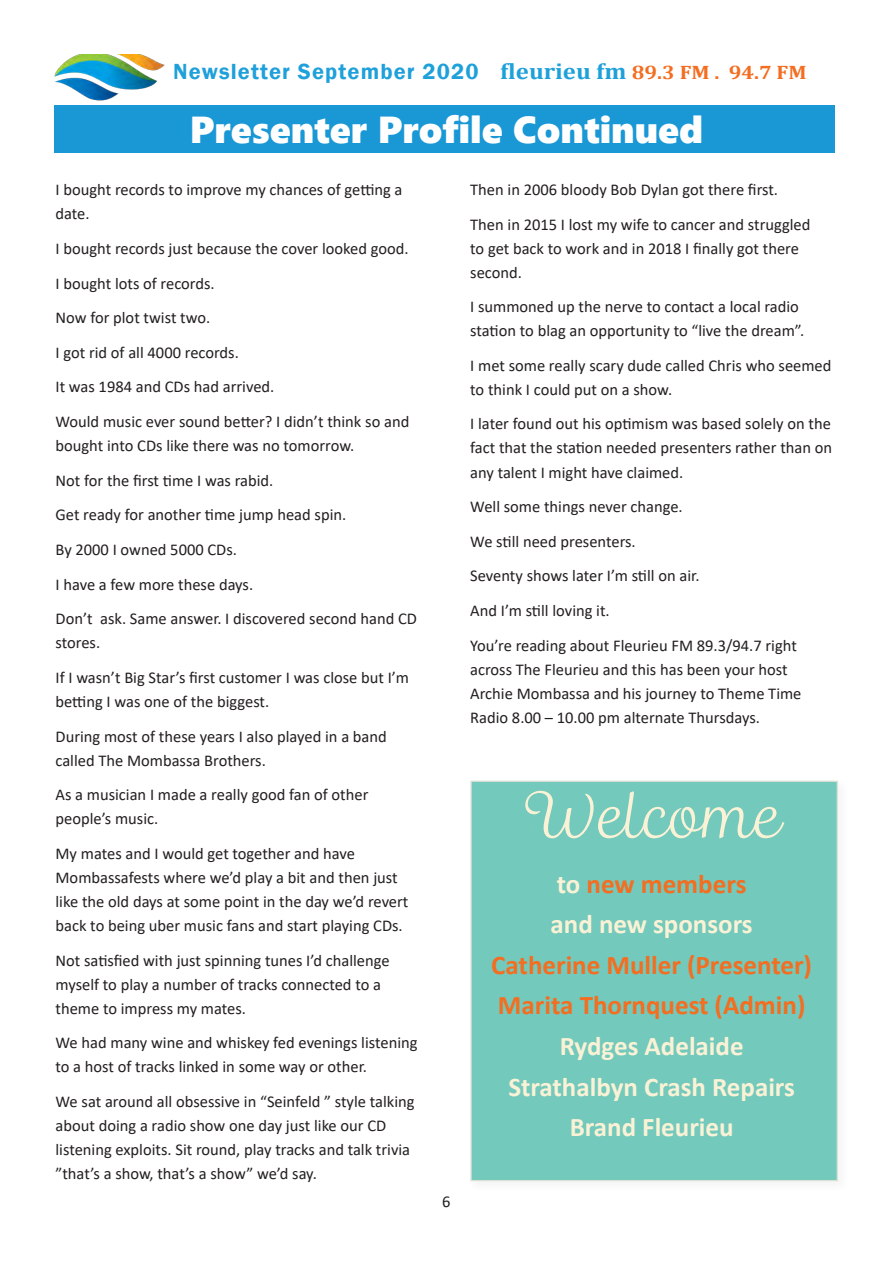
<style>
.page{position:relative;width:893px;height:1263px;background:#fff}
.page>*{position:absolute;margin:0;border:0;box-sizing:border-box;transform-origin:0 0}
.Main_Paragraph{font:60px "Madre Script";color:#faf2d6}
.t1{font:37.5px "Segoe UI Black";color:#fff}
.Main_Paragraph-2{font:700 27px "Calibri";color:#faf2d6}
.Main_Paragraph-3{font:700 27px "Calibri";color:#f36e21}
.t2{font:600 22.5px "Franklin Gothic";letter-spacing:.05em;color:#1ea0da}
.Main_Paragraph-4{font:16.5px/24px "Calibri";color:#231f20}
.s1{font-family:"Cambria";font-weight:700}
.s2{font-family:"Cambria";font-weight:700;font-size:19.5px;color:#f36e21}
.s3{color:#faf2d6}
</style>
<div class="page">
<div style="left:54px;top:106px;width:781px;height:47px;background:#1a98d6"></div>
<div style="left:466px;top:777px;width:384px;height:417px;background:#fafafa"></div>
<div style="left:461px;top:775px;width:378px;height:407px;background:#73c9bb"></div>
<img style="left:54px;top:54px;width:111px;height:46px">
<p class="t2" style="left:173px;top:58px;width:635px">Newsletter September 2020 <span class="s1">fleurieu fm</span> <span class="s2">89.3 FM . 94.7 FM</span></p>
<p class="t1" style="left:190px;top:102px;width:515px">Presenter Profile Continued</p>
<p class="Main_Paragraph-4" style="left:56px;top:177px;width:348px">I bought records to improve my chances of getting a date.</p>
<p class="Main_Paragraph-4" style="left:56px;top:236px;width:355px">I bought records just because the cover looked good.</p>
<p class="Main_Paragraph-4" style="left:56px;top:271px;width:161px">I bought lots of records.</p>
<p class="Main_Paragraph-4" style="left:56px;top:305px;width:156px">Now for plot twist two.</p>
<p class="Main_Paragraph-4" style="left:56px;top:340px;width:185px">I got rid of all 4000 records.</p>
<p class="Main_Paragraph-4" style="left:56px;top:374px;width:220px">It was 1984 and CDs had arrived.</p>
<p class="Main_Paragraph-4" style="left:56px;top:409px;width:355px">Would music ever sound better? I didn’t think so and bought into CDs like there was no tomorrow.</p>
<p class="Main_Paragraph-4" style="left:56px;top:468px;width:219px">Not for the first time I was rabid.</p>
<p class="Main_Paragraph-4" style="left:56px;top:502px;width:292px">Get ready for another time jump head spin.</p>
<p class="Main_Paragraph-4" style="left:56px;top:537px;width:183px">By 2000 I owned 5000 CDs.</p>
<p class="Main_Paragraph-4" style="left:56px;top:572px;width:199px">I have a few more these days.</p>
<p class="Main_Paragraph-4" style="left:56px;top:606px;width:363px">Don’t ask. Same answer. I discovered second hand CD stores.</p>
<p class="Main_Paragraph-4" style="left:56px;top:665px;width:355px">If I wasn’t Big Star’s first customer I was close but I’m betting I was one of the biggest.</p>
<p class="Main_Paragraph-4" style="left:56px;top:724px;width:333px">During most of these years I also played in a band called The Mombassa Brothers.</p>
<p class="Main_Paragraph-4" style="left:56px;top:782px;width:314px">As a musician I made a really good fan of other people’s music.</p>
<p class="Main_Paragraph-4" style="left:56px;top:841px;width:354px">My mates and I would get together and have Mombassafests where we’d play a bit and then just like the old days at some point in the day we’d revert back to being uber music fans and start playing CDs.</p>
<p class="Main_Paragraph-4" style="left:56px;top:948px;width:336px">Not satisfied with just spinning tunes I’d challenge myself to play a number of tracks connected to a theme to impress my mates.</p>
<p class="Main_Paragraph-4" style="left:56px;top:1030px;width:363px">We had many wine and whiskey fed evenings listening to a host of tracks linked in some way or other.</p>
<p class="Main_Paragraph-4" style="left:56px;top:1089px;width:361px">We sat around all obsessive in “Seinfeld ” style talking about doing a radio show one day just like our CD listening exploits. Sit round, play tracks and talk trivia ”that’s a show, that’s a show” we’d say.</p>
<p class="Main_Paragraph-4" style="left:470px;top:177px;width:309px">Then in 2006 bloody Bob Dylan got there first.</p>
<p class="Main_Paragraph-4" style="left:470px;top:212px;width:342px">Then in 2015 I lost my wife to cancer and struggled to get back to work and in 2018 I finally got there second.</p>
<p class="Main_Paragraph-4" style="left:470px;top:294px;width:336px">I summoned up the nerve to contact a local radio station to blag an opportunity to “live the dream”.</p>
<p class="Main_Paragraph-4" style="left:470px;top:353px;width:363px">I met some really scary dude called Chris who seemed to think I could put on a show.</p>
<p class="Main_Paragraph-4" style="left:470px;top:412px;width:363px;text-align:justify">I later found out his optimism was based solely on the fact that the station needed presenters rather than on any talent I might have claimed.</p>
<p class="Main_Paragraph-4" style="left:470px;top:494px;width:214px">Well some things never change.</p>
<p class="Main_Paragraph-4" style="left:470px;top:529px;width:167px">We still need presenters.</p>
<p class="Main_Paragraph-4" style="left:470px;top:563px;width:231px">Seventy shows later I’m still on air.</p>
<p class="Main_Paragraph-4" style="left:470px;top:598px;width:141px">And I’m still loving it.</p>
<p class="Main_Paragraph-4" style="left:470px;top:633px;width:333px">You’re reading about Fleurieu FM 89.3/94.7 right across The Fleurieu and this has been your host Archie Mombassa and his journey to Theme Time Radio 8.00 – 10.00 pm alternate Thursdays.</p>
<p class="Main_Paragraph-4" style="left:442px;top:1189px;width:10px">6</p>
<p class="Main_Paragraph" style="left:525px;top:782px;width:258px">Welcome</p>
<p class="Main_Paragraph-3" style="left:557px;top:864px;width:191px"><span class="s3">to</span> new members</p>
<p class="Main_Paragraph-2" style="left:551px;top:905px;width:204px">and new sponsors</p>
<p class="Main_Paragraph-3" style="left:491px;top:946px;width:322px">Catherine Muller (Presenter)</p>
<p class="Main_Paragraph-3" style="left:498px;top:986px;width:309px">Marita Thornquest (Admin)</p>
<p class="Main_Paragraph-2" style="left:560px;top:1027px;width:185px">Rydges Adelaide</p>
<p class="Main_Paragraph-2" style="left:508px;top:1068px;width:288px">Strathalbyn Crash Repairs</p>
<p class="Main_Paragraph-2" style="left:570px;top:1108px;width:165px">Brand Fleurieu</p>
</div>
